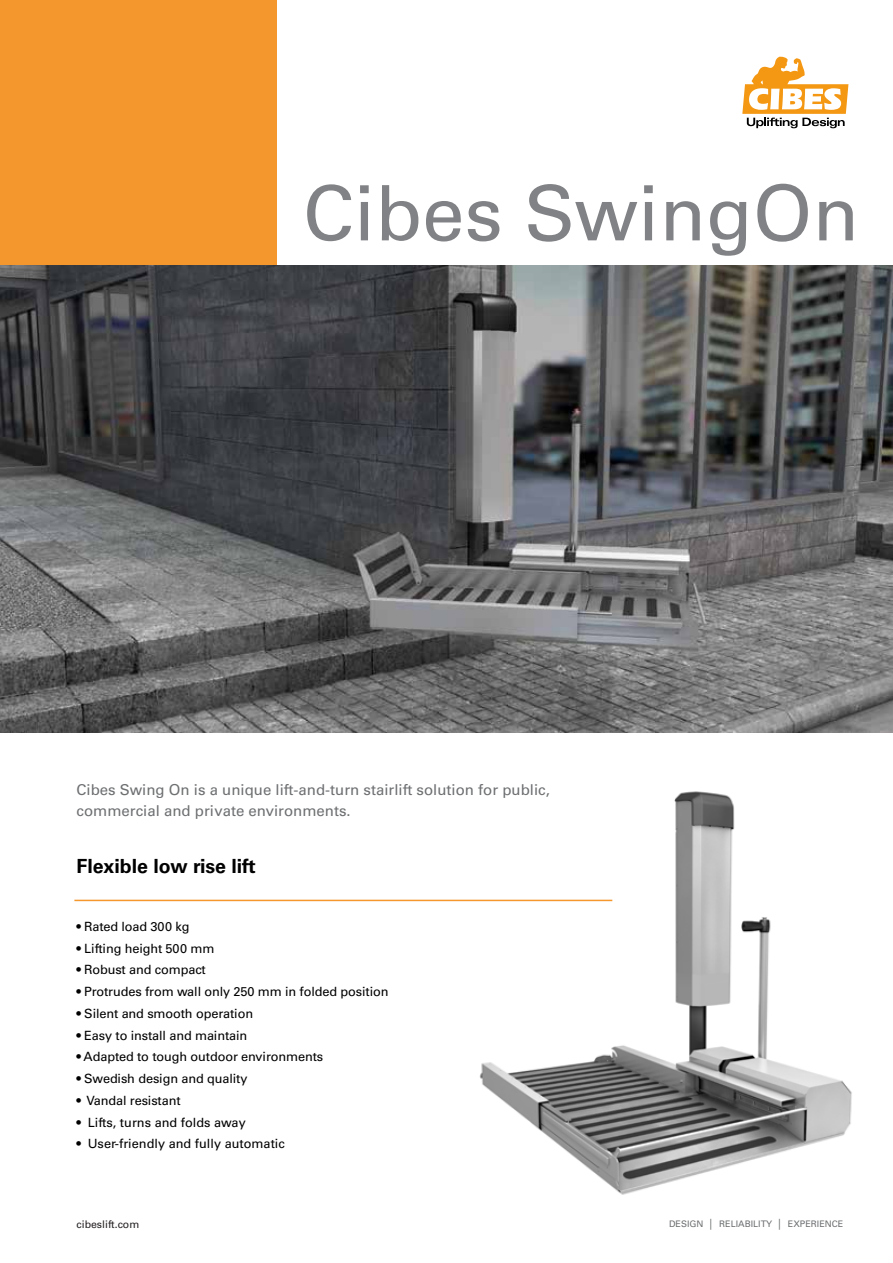
<style>
.page{position:relative;width:893px;height:1263px;background:#fff}
.page>*{position:absolute;margin:0;border:0;box-sizing:border-box;transform-origin:0 0}
.t1{font:76.5px "Univers LT Std";color:#818285}
.t2{font:700 19.5px "Univers LT Std";color:#000}
.t3{font:15px/21px "Univers LT Std";color:#6d6f71}
.t4{font:12.75px "Univers LT Std";letter-spacing:-.01em;color:#000}
.t5{font:10.5px "Univers LT Std";color:#231f20}
.t6{font:9px "Univers LT Std";color:#6d6f71}
.s1{font-family:"Arial"}
</style>
<div class="page">
<img style="left:475px;top:791px;width:377px;height:404px">
<svg style="left:742px;top:56px;width:106px;height:72px"></svg>
<div style="left:0;top:0;width:276px;height:266px;background:#f4972c"></div>
<hr style="left:74px;top:900px;width:538px;height:1px;background:#f4972c">
<img style="left:0;top:266px;width:893px;height:467px">
<h1 class="t1" style="left:303px;top:168px;width:558px">Cibes SwingOn</h1>
<p class="t3" style="left:77px;top:780px;width:475px">Cibes Swing On is a unique lift-and-turn stairlift solution for public, commercial and private environments.</p>
<h2 class="t2" style="left:77px;top:855px;width:181px">Flexible low rise lift</h2>
<p class="t4" style="left:77px;top:919px;width:115px">• Rated load 300 kg</p>
<p class="t4" style="left:77px;top:940px;width:139px">• Lifting height 500 mm</p>
<p class="t4" style="left:77px;top:962px;width:131px">• Robust and compact</p>
<p class="t4" style="left:77px;top:984px;width:313px">• Protrudes from wall only 250 mm in folded position</p>
<p class="t4" style="left:77px;top:1006px;width:178px">• Silent and smooth operation</p>
<p class="t4" style="left:77px;top:1027px;width:172px">• Easy to install and maintain</p>
<p class="t4" style="left:77px;top:1049px;width:248px">• Adapted to tough outdoor environments</p>
<p class="t4" style="left:77px;top:1071px;width:172px">• Swedish design and quality</p>
<p class="t4" style="left:77px;top:1093px;width:106px">• Vandal resistant</p>
<p class="t4" style="left:77px;top:1114px;width:171px">• Lifts, turns and folds away</p>
<p class="t4" style="left:77px;top:1136px;width:210px">• User-friendly and fully automatic</p>
<p class="t5" style="left:77px;top:1218px;width:64px">cibeslift.com</p>
<p class="t6" style="left:669px;top:1218px;width:176px">DESIGN <span class="s1">│</span> RELIABILITY <span class="s1">│</span> EXPERIENCE</p>
</div>
